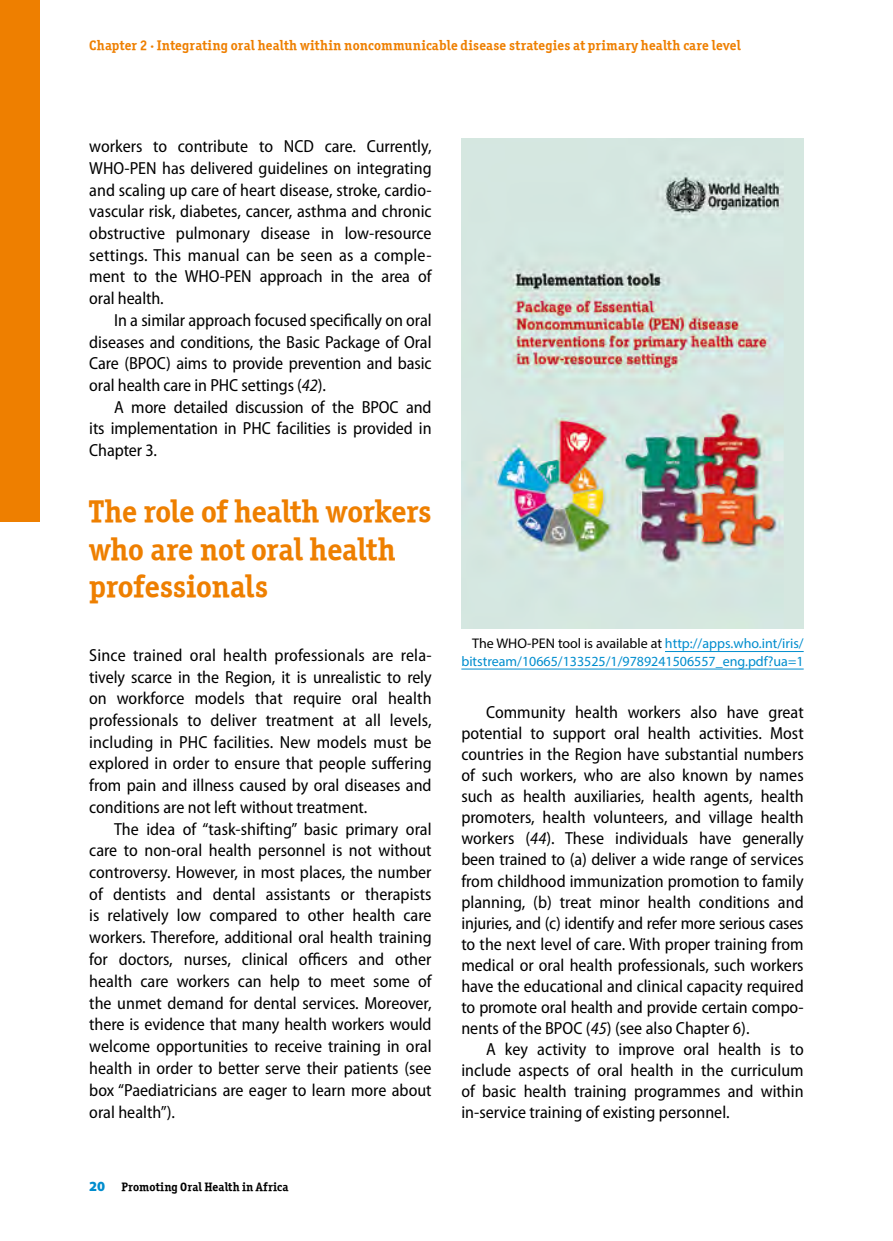
<style>
.page{position:relative;width:893px;height:1241px;background:#fff}
.page>*{position:absolute;margin:0;border:0;box-sizing:border-box;transform-origin:0 0}
.t1{font:31.5px/37.8px "Officina Serif ITCTT Bold";letter-spacing:-.01em;color:#ee7f00}
.t2{font:semi-condensed 17.5px/21.7px "Myriad Pro";letter-spacing:-.005em;color:#000;text-align:justify}
.t3{font:14px/17.5px "Myriad Pro";color:#008dce;text-align:right}
.t4{font:14px "Officina Serif ITCTT Bold";letter-spacing:.015em;color:#ee7f00}
.t5{font:12.25px "Officina Serif ITCTT Bold";letter-spacing:.01em;color:#000}
.s1{font-style:italic}
.s2{font-family:"Myriad Pro";font-weight:900;font-size:14px;color:#008dce}
.s3{color:#000}
</style>
<div class="page">
<div style="left:0;top:0;width:40px;height:521px;background:#ee7f00"></div>
<hr style="left:665px;top:651px;width:139px;height:1px;background:#008dce">
<hr style="left:461px;top:668px;width:343px;height:1px;background:#008dce">
<img style="left:461px;top:139px;width:343px;height:489px">
<p class="t4" style="left:89px;top:36px;width:653px">Chapter 2 · Integrating oral health within noncommunicable disease strategies at primary health care level</p>
<p class="t2" style="left:89px;top:135px;width:344px">workers to contribute to NCD care. Currently, WHO-PEN has delivered guidelines on integrating and scaling up care of heart disease, stroke, cardio&shy;vascular risk, diabetes, cancer, asthma and chronic obstructive pulmonary disease in low-resource settings. This manual can be seen as a comple&shy;ment to the WHO-PEN approach in the area of oral health.</p>
<p class="t2" style="left:89px;top:309px;width:344px;text-indent:25px">In a similar approach focused specifically on oral diseases and conditions, the Basic Package of Oral Care (BPOC) aims to provide prevention and basic oral health care in PHC settings (<span class="s1">42</span>).</p>
<p class="t2" style="left:89px;top:395px;width:344px;text-indent:25px">A more detailed discussion of the BPOC and its implementation in PHC facilities is provided in Chapter 3.</p>
<h1 class="t1" style="left:89px;top:492px;width:344px">The role of health workers who are not oral health professionals</h1>
<p class="t2" style="left:89px;top:643px;width:344px">Since trained oral health professionals are rela&shy;tively scarce in the Region, it is unrealistic to rely on workforce models that require oral health professionals to deliver treatment at all levels, including in PHC facilities. New models must be explored in order to ensure that people suffering from pain and illness caused by oral diseases and conditions are not left without treatment.</p>
<p class="t2" style="left:89px;top:817px;width:344px;text-indent:25px">The idea of “task-shifting” basic primary oral care to non-oral health personnel is not without controversy. However, in most places, the number of dentists and dental assistants or therapists is relatively low compared to other health care workers. Therefore, additional oral health training for doctors, nurses, clinical officers and other health care workers can help to meet some of the unmet demand for dental services. Moreover, there is evidence that many health workers would welcome opportunities to receive training in oral health in order to better serve their patients (see box “Paediatricians are eager to learn more about oral health”).</p>
<p class="t5" style="left:89px;top:1179px;width:201px"><span class="s2">20</span> Promoting Oral Health in Africa</p>
<p class="t3" style="left:461px;top:634px;width:344px"><span class="s3">The WHO-PEN tool is available at</span> http://apps.who.int/iris/ bitstream/10665/133525/1/9789241506557_eng.pdf?ua=1</p>
<p class="t2" style="left:461px;top:701px;width:344px;line-height:21px;text-indent:25px">Community health workers also have great potential to support oral health activities. Most countries in the Region have substantial numbers of such workers, who are also known by names such as health auxiliaries, health agents, health promoters, health volunteers, and village health workers (<span class="s1">44</span>). These individuals have generally been trained to (a) deliver a wide range of services from childhood immunization promotion to family planning, (b) treat minor health conditions and injuries, and (c) identify and refer more serious cases to the next level of care. With proper training from medical or oral health professionals, such workers have the educational and clinical capacity required to promote oral health and provide certain compo&shy;nents of the BPOC (<span class="s1">45</span>) (see also Chapter 6).</p>
<p class="t2" style="left:461px;top:1037px;width:344px;line-height:21px;text-indent:25px">A key activity to improve oral health is to include aspects of oral health in the curriculum of basic health training programmes and within in-service training of existing personnel.</p>
</div>
